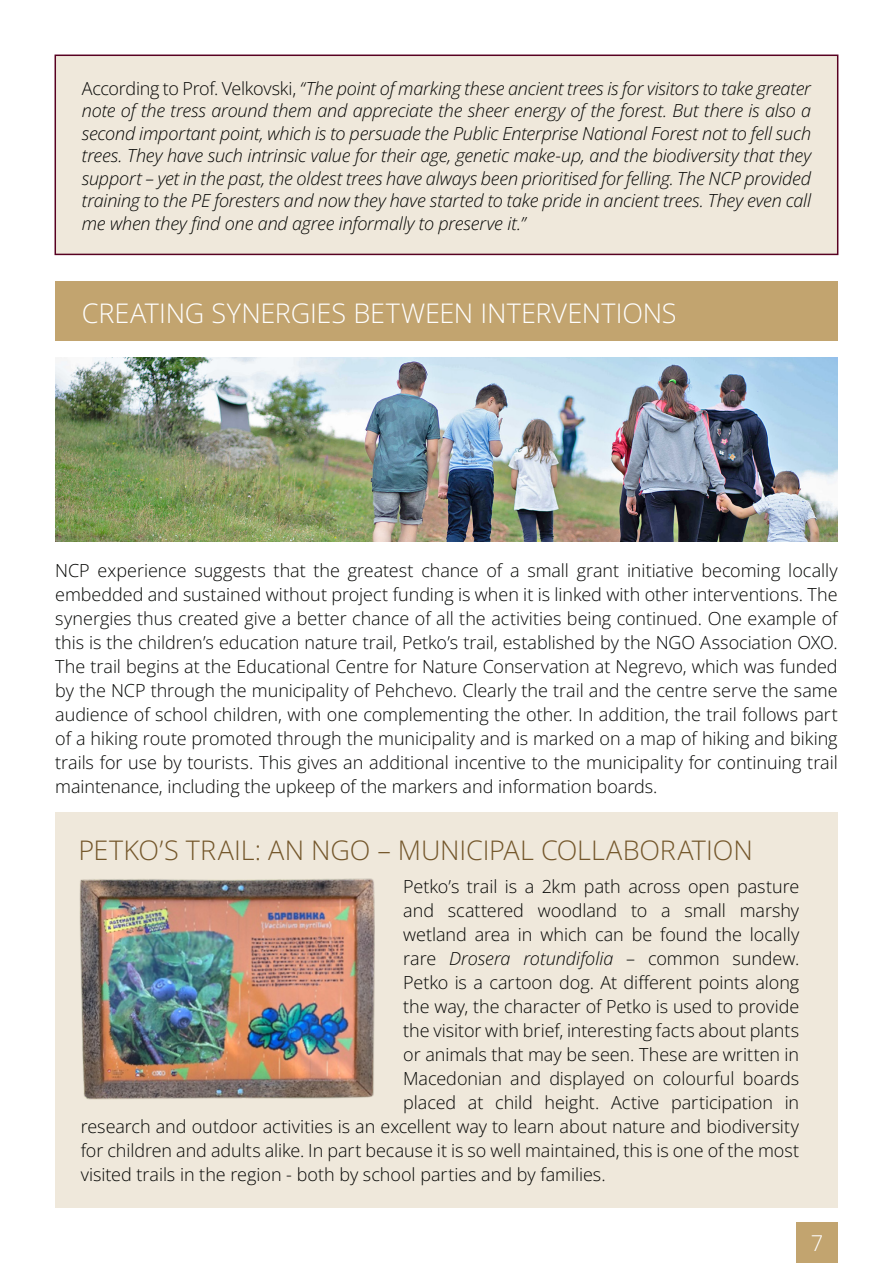
<style>
.page{position:relative;width:893px;height:1263px;background:#fff}
.page>*{position:absolute;margin:0;border:0;box-sizing:border-box;transform-origin:0 0}
.Podnaslovi{font:27px "Open Sans";letter-spacing:-.005em;color:#74572b}
.Podnaslovi-2{font:27px "Open Sans";letter-spacing:-.005em;color:#fff}
.t1{font:21.9px "Open Sans";color:#fff}
.Tekst{font:18px/24px "Open Sans";color:#040503;text-align:justify}
.Tekst-2{font:italic 18px/22.5px "Open Sans";letter-spacing:-.01em;color:#040503;text-align:justify}
.s1{font-style:normal}
</style>
<div class="page">
<div style="left:55px;top:812px;width:783px;height:396px;background:#efe8db"></div>
<div style="left:55px;top:55px;width:783px;height:200px;background:#efe8db;border:2px solid #580121"></div>
<div style="left:55px;top:281px;width:783px;height:60px;background:#c2a46f"></div>
<img style="left:55px;top:357px;width:783px;height:184px">
<img style="left:80px;top:878px;width:295px;height:222px">
<div style="left:796px;top:1222px;width:42px;height:41px;background:#c2a46f"></div>
<p class="Tekst-2" style="left:82px;top:76px;width:731px"><span class="s1">According to Prof. Velkovski,</span> “The point of marking these ancient trees is for visitors to take greater note of the tress around them and appreciate the sheer energy of the forest. But there is also a second important point, which is to persuade the Public Enterprise National Forest not to fell such trees. They have such intrinsic value for their age, genetic make-up, and the biodiversity that they support – yet in the past, the oldest trees have always been prioritised for felling. The NCP provided training to the PE foresters and now they have started to take pride in ancient trees. They even call me when they find one and agree informally to preserve it.”</p>
<p class="Podnaslovi-2" style="left:82px;top:295px;width:596px">CREATING SYNERGIES BETWEEN INTERVENTIONS</p>
<p class="Tekst" style="left:55px;top:558px;width:784px">NCP experience suggests that the greatest chance of a small grant initiative becoming locally embedded and sustained without project funding is when it is linked with other interventions. The synergies thus created give a better chance of all the activities being continued. One example of this is the children’s education nature trail, Petko’s trail, established by the NGO Association OXO.<br>The trail begins at the Educational Centre for Nature Conservation at Negrevo, which was funded by the NCP through the municipality of Pehchevo. Clearly the trail and the centre serve the same audience of school children, with one complementing the other. In addition, the trail follows part of a hiking route promoted through the municipality and is marked on a map of hiking and biking trails for use by tourists. This gives an additional incentive to the municipality for continuing trail maintenance, including the upkeep of the markers and information boards.</p>
<p class="Podnaslovi" style="left:78px;top:831px;width:676px">PETKO’S TRAIL: AN NGO – MUNICIPAL COLLABORATION</p>
<p class="Tekst" style="left:403px;top:874px;width:397px">Petko’s trail is a 2km path across open pasture</p>
<p class="Tekst" style="left:403px;top:898px;width:397px">and scattered woodland to a small marshy</p>
<p class="Tekst" style="left:403px;top:922px;width:397px">wetland area in which can be found the locally</p>
<p class="Tekst-2" style="left:403px;top:947px;width:398px"><span class="s1">rare</span> Drosera rotundifolia <span class="s1">– common sundew.</span></p>
<p class="Tekst" style="left:403px;top:970px;width:397px">Petko is a cartoon dog. At different points along</p>
<p class="Tekst" style="left:403px;top:994px;width:397px">the way, the character of Petko is used to provide</p>
<p class="Tekst" style="left:403px;top:1018px;width:397px">the visitor with brief, interesting facts about plants</p>
<p class="Tekst" style="left:403px;top:1042px;width:397px">or animals that may be seen. These are written in</p>
<p class="Tekst" style="left:403px;top:1066px;width:397px">Macedonian and displayed on colourful boards</p>
<p class="Tekst" style="left:403px;top:1090px;width:397px">placed at child height. Active participation in</p>
<p class="Tekst" style="left:81px;top:1114px;width:720px">research and outdoor activities is an excellent way to learn about nature and biodiversity</p>
<p class="Tekst" style="left:81px;top:1138px;width:720px">for children and adults alike. In part because it is so well maintained, this is one of the most</p>
<p class="Tekst" style="left:81px;top:1162px;width:526px">visited trails in the region - both by school parties and by families.</p>
<p class="t1" style="left:811px;top:1228px;width:14px">7</p>
</div>
